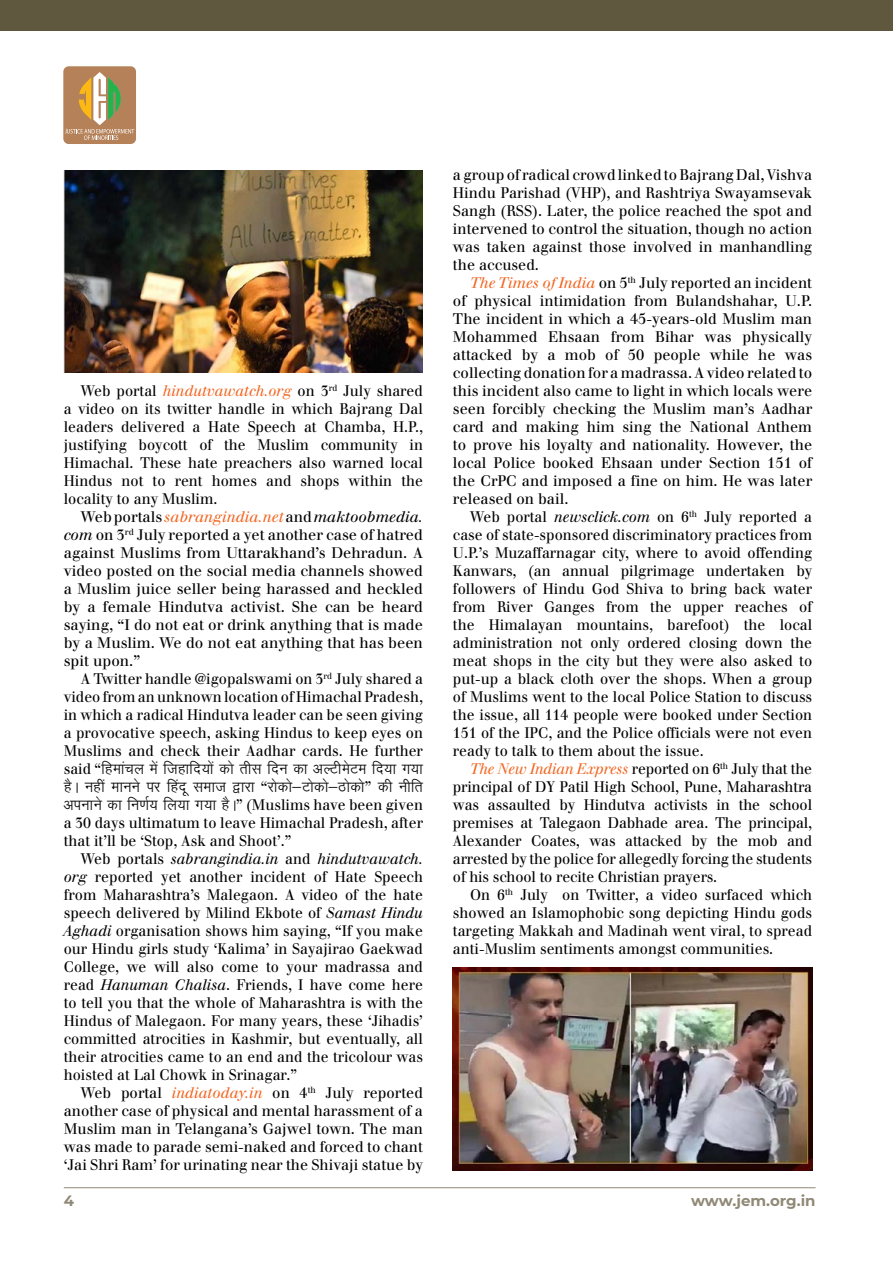
<style>
.page{position:relative;width:893px;height:1263px;background:#fff}
.page>*{position:absolute;margin:0;border:0;box-sizing:border-box;transform-origin:0 0}
.t1{font:18px/18px "Kruti Dev 010";color:#000;text-align:justify;scale:.95 1}
.t2{font:15px/18px "Justus";color:#000;text-align:justify;scale:.95 1}
.t3{font:15px/18px "Justus";color:#000;text-align:justify}
.t4{font:15px "Justus Italic Oldstyle";color:#f26722}
.t5{font:15px "Justus Italic Oldstyle";color:#000;scale:.95 1}
.t6{font:700 15px "Montserrat";color:#918977}
.s1{font-family:"Justus Italic Oldstyle";color:#f26722}
.s2{font-family:"Justus";color:#000}
.s3{color:#000}
.s4{font-family:"Justus Italic Oldstyle"}
.s5{font-family:"Justus";font-size:15px}
.s6{font-family:"Justus"}
</style>
<div class="page">
<hr style="left:64px;top:1187px;width:752px;height:1px;background:#918977">
<div style="left:0;top:0;width:893px;height:30px;background:#5f583f"></div>
<div style="left:63px;top:66px;width:73px;height:78px;background:#b58159;border-radius:5px"></div>
<svg style="left:65px;top:72px;width:69px;height:68px"></svg>
<img style="left:63px;top:170px;width:360px;height:202px">
<img style="left:453px;top:968px;width:359px;height:202px">
<p class="t2" style="left:64px;top:382px;width:380px;text-indent:17px">Web portal <span class="s1">hindutvawatch.org</span> on 3<sup>rd</sup> July shared a video on its twitter handle in which Bajrang Dal leaders delivered a Hate Speech at Chamba, H.P., justifying boycott of the Muslim community in Himachal. These hate preachers also warned local Hindus not to rent homes and shops within the locality to any Muslim.</p>
<p class="t4" style="left:81px;top:508px;width:344px"><span class="s2">Web portals</span> sabrangindia.net <span class="s2">and</span> <span class="s3">maktoobmedia.</span></p>
<p class="t3" style="left:64px;top:526px;width:361px"><span class="s4">com</span> on 3<sup>rd</sup> July reported a yet another case of hatred against Muslims from Uttarakhand’s Dehradun. A video posted on the social media channels showed a Muslim juice seller being harassed and heckled by a female Hindutva activist. She can be heard saying, “I do not eat or drink anything that is made by a Muslim. We do not eat anything that has been spit upon.”</p>
<p class="t2" style="left:64px;top:670px;width:380px;text-indent:17px">A Twitter handle @igopalswami on 3<sup>rd</sup> July shared a video from an unknown location of Himachal Pradesh, in which a radical Hindutva leader can be seen giving a provocative speech, asking Hindus to keep eyes on Muslims and check their Aadhar cards. He further</p>
<p class="t1" style="left:64px;top:760px;width:380px"><span class="s5">said “</span>fgekapy esa ftgkfn;ksa dks rhl fnu dk vYVhesVe fn;k x;k gSA ugha ekuus ij fganw lekt }kjk <span class="s5">“</span>jksdks&amp;Vksdks&amp;Bksdks<span class="s5">”</span> dh uhfr viukus dk fu.kZ; fy;k x;k gSA<span class="s5">” (Muslims have been given</span></p>
<p class="t2" style="left:64px;top:814px;width:380px">a 30 days ultimatum to leave Himachal Pradesh, after that it’ll be ‘Stop, Ask and Shoot’.”</p>
<p class="t5" style="left:81px;top:850px;width:362px"><span class="s6">Web portals</span> sabrangindia.in <span class="s6">and</span> hindutvawatch.</p>
<p class="t2" style="left:64px;top:868px;width:380px"><span class="s4">org</span> reported yet another incident of Hate Speech from Maharashtra’s Malegaon. A video of the hate speech delivered by Milind Ekbote of <span class="s4">Samast Hindu Aghadi</span> organisation shows him saying, “If you make our Hindu girls study ‘Kalima’ in Sayajirao Gaekwad College, we will also come to your madrassa and read <span class="s4">Hanuman Chalisa</span>. Friends, I have come here to tell you that the whole of Maharashtra is with the Hindus of Malegaon. For many years, these ‘Jihadis’ committed atrocities in Kashmir, but eventually, all their atrocities came to an end and the tricolour was hoisted at Lal Chowk in Srinagar.”</p>
<p class="t3" style="left:64px;top:1084px;width:361px;text-indent:17px">Web portal <span class="s1">indiatoday.in</span> on 4<sup>th</sup> July reported another case of physical and mental harassment of a Muslim man in Telangana’s Gajwel town. The man was made to parade semi-naked and forced to chant ‘Jai Shri Ram’ for urinating near the Shivaji statue by</p>
<p class="t3" style="left:453px;top:166px;width:361px">a group of radical crowd linked to Bajrang Dal, Vishva Hindu Parishad (VHP), and Rashtriya Swayamsevak Sangh (RSS). Later, the police reached the spot and intervened to control the situation, though no action was taken against those involved in manhandling the accused.</p>
<p class="t3" style="left:453px;top:274px;width:361px;text-indent:17px"><span class="s1">The Times of India</span> on 5<sup>th</sup> July reported an incident of physical intimidation from Bulandshahar, U.P.<br>The incident in which a 45-years-old Muslim man Mohammed Ehsaan from Bihar was physically attacked by a mob of 50 people while he was collecting donation for a madrassa. A video related to this incident also came to light in which locals were seen forcibly checking the Muslim man’s Aadhar card and making him sing the National Anthem to prove his loyalty and nationality. However, the local Police booked Ehsaan under Section 151 of the CrPC and imposed a fine on him. He was later released on bail.</p>
<p class="t2" style="left:453px;top:508px;width:380px;text-indent:17px">Web portal <span class="s4">newsclick.com</span> on 6<sup>th</sup> July reported a case of state-sponsored discriminatory practices from U.P.’s Muzaffarnagar city, where to avoid offending Kanwars, (an annual pilgrimage undertaken by followers of Hindu God Shiva to bring back water from River Ganges from the upper reaches of the Himalayan mountains, barefoot) the local administration not only ordered closing down the meat shops in the city but they were also asked to put-up a black cloth over the shops. When a group of Muslims went to the local Police Station to discuss the issue, all 114 people were booked under Section 151 of the IPC, and the Police officials were not even ready to talk to them about the issue.</p>
<p class="t2" style="left:453px;top:760px;width:380px;text-indent:17px"><span class="s1">The New Indian Express</span> reported on 6<sup>th</sup> July that the principal of DY Patil High School, Pune, Maharashtra was assaulted by Hindutva activists in the school premises at Talegaon Dabhade area. The principal, Alexander Coates, was attacked by the mob and arrested by the police for allegedly forcing the students of his school to recite Christian prayers.</p>
<p class="t2" style="left:453px;top:886px;width:380px;text-indent:17px">On 6<sup>th</sup> July on Twitter, a video surfaced which showed an Islamophobic song depicting Hindu gods targeting Makkah and Madinah went viral, to spread anti-Muslim sentiments amongst communities.</p>
<p class="t6" style="left:64px;top:1190px;width:12px">4</p>
<p class="t6" style="left:691px;top:1190px;width:126px">www.jem.org.in</p>
</div>
